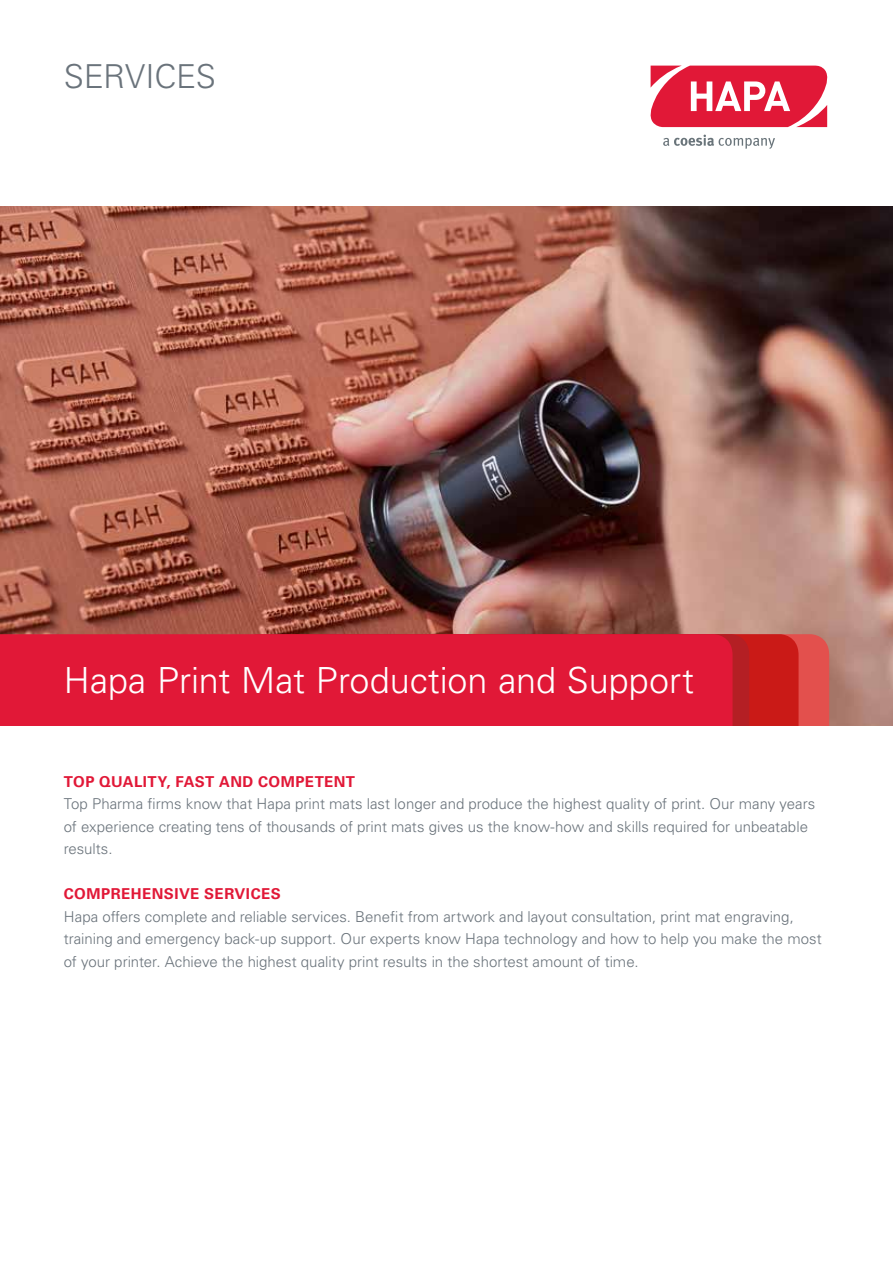
<style>
.page{position:relative;width:893px;height:1263px;background:#fff}
.page>*{position:absolute;margin:0;border:0;box-sizing:border-box;transform-origin:0 0}
.t1{font:300 36px "Univers LT Pro 45";color:#fff}
.t2{font:300 33px "Univers LT Pro 45";letter-spacing:-.005em;color:#6a737b}
.t3{font:300 15px/22.5px "Univers LT Pro 45";color:#6a737b}
.t4{font:700 15px "Univers LT Pro 65";letter-spacing:.03em;color:#e11837}
</style>
<div class="page">
<img style="left:0;top:206px;width:893px;height:520px">
<div style="left:798px;top:634px;width:31px;height:92px;background:#e3504d"></div>
<div style="left:749px;top:634px;width:49px;height:92px;background:#ca1a17"></div>
<svg style="left:732px;top:634px;width:17px;height:92px;background:#b61e23"></svg>
<div style="left:0;top:634px;width:732px;height:92px;background:#e11837"></div>
<svg style="left:663px;top:135px;width:112px;height:14px"></svg>
<svg style="left:650px;top:65px;width:178px;height:63px"></svg>
<h2 class="t2" style="left:64px;top:54px;width:154px">SERVICES</h2>
<h1 class="t1" style="left:64px;top:657px;width:632px">Hapa Print Mat Production and Support</h1>
<p class="t4" style="left:64px;top:771px;width:293px">TOP QUALITY, FAST AND COMPETENT</p>
<p class="t3" style="left:64px;top:792px;width:753px">Top Pharma firms know that Hapa print mats last longer and produce the highest quality of print. Our many years of experience creating tens of thousands of print mats gives us the know-how and skills required for unbeatable results.</p>
<p class="t4" style="left:64px;top:883px;width:218px">COMPREHENSIVE SERVICES</p>
<p class="t3" style="left:64px;top:905px;width:759px">Hapa offers complete and reliable services. Benefit from artwork and layout consultation, print mat engraving, training and emergency back-up support. Our experts know Hapa technology and how to help you make the most of your printer. Achieve the highest quality print results in the shortest amount of time.</p>
</div>
